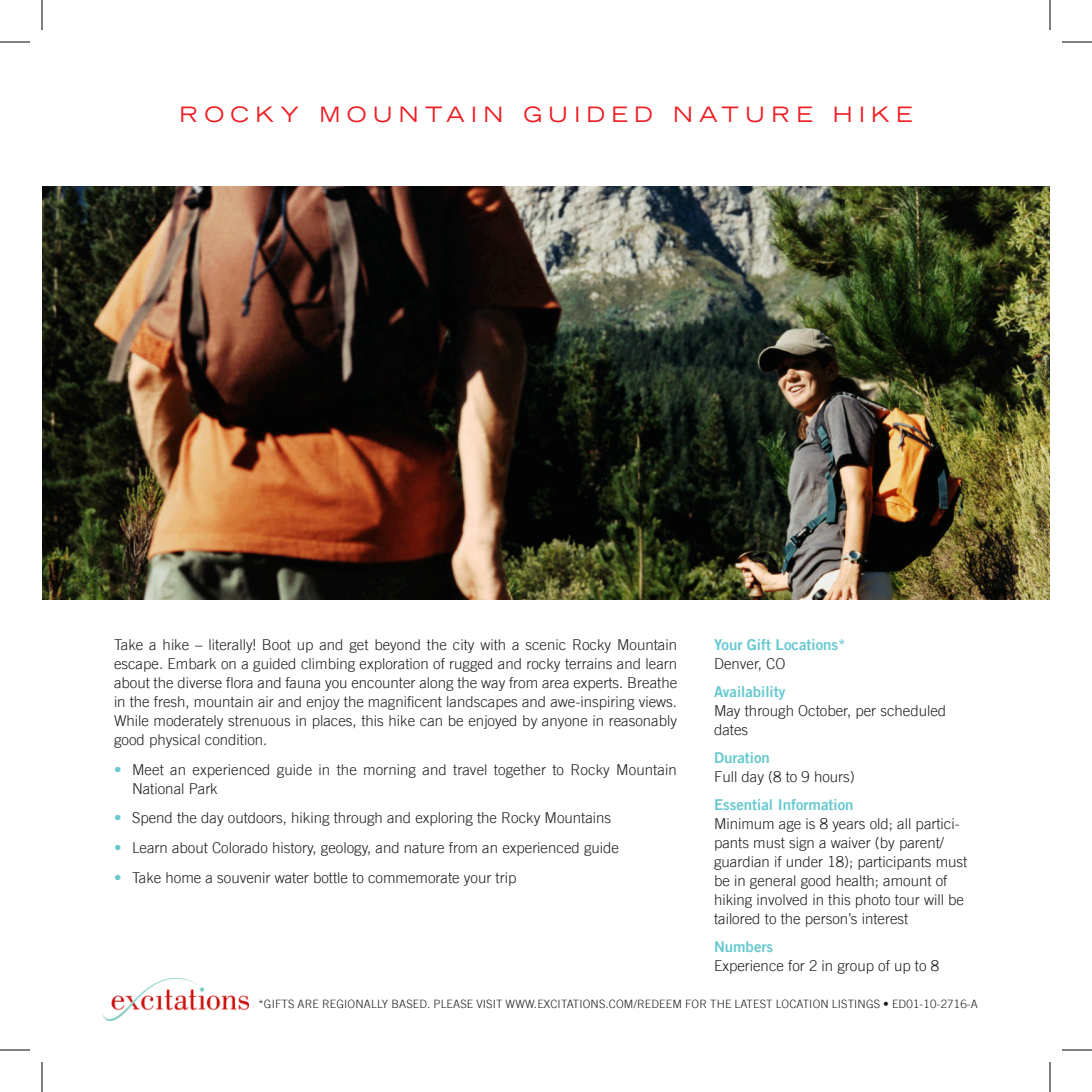
<style>
.page{position:relative;width:1092px;height:1092px;background:#fff}
.page>*{position:absolute;margin:0;border:0;box-sizing:border-box;transform-origin:0 0}
.Head{font:expanded 21px "Trade Gothic LT";letter-spacing:.3em;color:#ee1d23}
.t1{font:300 15px/19px "Trade Gothic LT";color:#231f20}
.t2{font:15px/19px "Trade Gothic LT Bold Two";color:#67c9cf}
.t3{font:300 15px/29.8px "Trade Gothic LT";color:#67c9cf;text-align:justify}
.t4{font:300 11.6px "Trade Gothic LT";letter-spacing:.015em;color:#231f20}
.s1{font-family:"Trade Gothic LT";font-weight:300;color:#231f20}
.s2{font-family:"Trade Gothic LT Bold Two";font-weight:400;color:#67c9cf}
</style>
<div class="page">
<img style="left:102px;top:978px;width:147px;height:42px">
<img style="left:42px;top:186px;width:1008px;height:414px">
<hr style="left:0;top:42px;width:30px;height:1px;background:#000">
<hr style="left:1062px;top:42px;width:30px;height:1px;background:#000">
<hr style="left:0;top:1050px;width:30px;height:1px;background:#000">
<hr style="left:1062px;top:1050px;width:30px;height:1px;background:#000">
<hr style="left:42px;top:0;width:1px;height:30px;background:#000">
<hr style="left:42px;top:1062px;width:1px;height:30px;background:#000">
<hr style="left:1050px;top:0;width:1px;height:30px;background:#000">
<hr style="left:1050px;top:1062px;width:1px;height:30px;background:#000">
<p class="Head" style="left:180px;top:100px;width:734px">ROCKY MOUNTAIN GUIDED N ATUR E HIKE</p>
<p class="t1" style="left:114px;top:635px;width:565px;text-align:justify">Take a hike – literally! Boot up and get beyond the city with a scenic Rocky Mountain escape. Embark on a guided climbing exploration of rugged and rocky terrains and learn about the diverse flora and fauna you encounter along the way from area experts. Breathe in the fresh, mountain air and enjoy the magnificent landscapes and awe-inspiring views.<br>While moderately strenuous in places, this hike can be enjoyed by anyone in reasonably good physical condition.</p>
<p class="t1" style="left:132px;top:760px;width:546px">Meet an experienced guide in the morning and travel together to Rocky Mountain<br>National Park</p>
<p class="t1" style="left:132px;top:808px;width:481px">Spend the day outdoors, hiking through and exploring the Rocky Mountains</p>
<p class="t1" style="left:132px;top:838px;width:489px">Learn about Colorado history, geology, and nature from an experienced guide</p>
<p class="t1" style="left:132px;top:868px;width:386px">Take home a souvenir water bottle to commemorate your trip</p>
<p class="t3" style="left:114px;top:754px;width:9px">•</p>
<p class="t3" style="left:114px;top:803px;width:9px">• • •</p>
<p class="t2" style="left:714px;top:635px;width:133px">Your Gift Locations*<br><span class="s1">Denver, CO</span></p>
<p class="t1" style="left:714px;top:682px;width:234px"><span class="s2">Availability<br></span>May through October, per scheduled dates</p>
<p class="t1" style="left:714px;top:748px;width:142px"><span class="s2">Duration<br></span>Full day (8 to 9 hours)</p>
<p class="t1" style="left:714px;top:795px;width:255px"><span class="s2">Essential Information<br></span>Minimum age is 8 years old; all partici&shy;pants must sign a waiver (by parent/ guardian if under 18); participants must be in general good health; amount of hiking involved in this photo tour will be tailored to the person’s interest</p>
<p class="t1" style="left:714px;top:937px;width:227px"><span class="s2">Numbers<br></span>Experience for 2 in group of up to 8</p>
<p class="t4" style="left:258px;top:997px;width:25px">*Gifts</p>
<p class="t4" style="left:298px;top:997px;width:33px">are reg</p>
<p class="t4" style="left:344px;top:997px;width:172px">ionally based. Please visit www</p>
<p class="t4" style="left:534px;top:997px;width:57px">.excitations</p>
<p class="t4" style="left:606px;top:997px;width:12px">.com</p>
<p class="t4" style="left:634px;top:997px;width:59px">/REDEEM for</p>
<p class="t4" style="left:710px;top:997px;width:44px">thelatest</p>
<p class="t4" style="left:776px;top:997px;width:8px">loc</p>
<p class="t4" style="left:797px;top:997px;width:69px">ation listings</p>
<p class="t4" style="left:883px;top:997px;width:96px">• ED01-10-2716-A</p>
</div>
